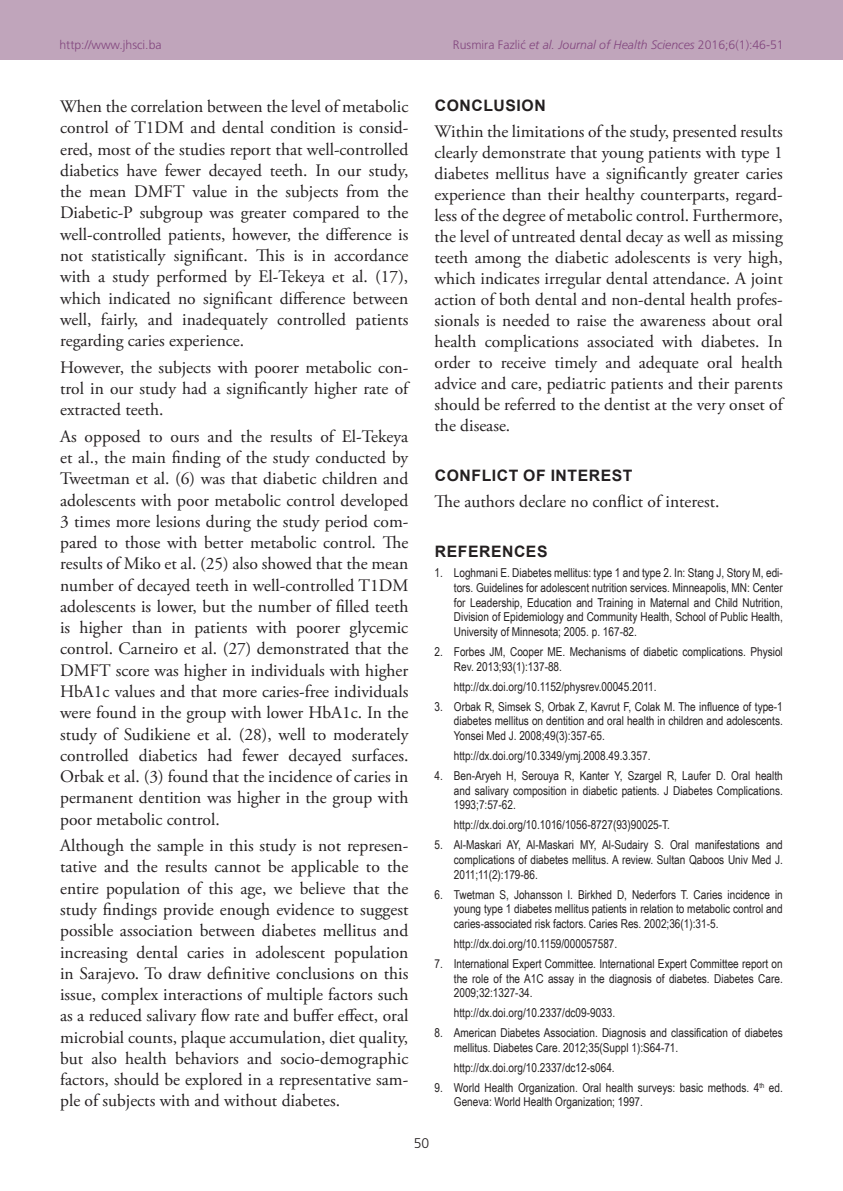
<style>
.page{position:relative;width:843px;height:1191px;background:#fff}
.page>*{position:absolute;margin:0;border:0;box-sizing:border-box;transform-origin:0 0}
.TX{font:17.5px/21.3px "Adobe Garamond Pro";color:#231f20;text-align:justify}
.TX-2{font:700 15.75px "Arial";letter-spacing:.035em;color:#231f20}
.t1{font:300 14px "Frutiger CE";color:#231f20}
.REF{font:12.25px/14.7px "Arial Narrow";color:#231f20;text-align:justify}
.t2{font:300 12.25px "Frutiger CE";color:#82467e}
.s1{font-style:italic}
</style>
<div class="page">
<div style="left:0;top:0;width:843px;height:60px;background:#c0a5bb"></div>
<p class="t2" style="left:60px;top:37px;width:104px">http://www.jhsci.ba</p>
<p class="t2" style="left:453px;top:37px;width:332px">Rusmira Fazlić <span class="s1">et al. Journal of Health Sciences</span> 2016;6(1):46-51</p>
<p class="TX" style="left:60px;top:96px;width:350px">When the correlation between the level of metabolic control of T1DM and dental condition is consid&shy;ered, most of the studies report that well-controlled diabetics have fewer decayed teeth. In our study, the mean DMFT value in the subjects from the Diabetic-P subgroup was greater compared to the well-controlled patients, however, the difference is not statistically significant. This is in accordance with a study performed by El-Tekeya et al. (17), which indicated no significant difference between well, fairly, and inadequately controlled patients regarding caries experience.</p>
<p class="TX" style="left:60px;top:357px;width:350px">However, the subjects with poorer metabolic con&shy;trol in our study had a significantly higher rate of extracted teeth.</p>
<p class="TX" style="left:60px;top:426px;width:350px">As opposed to ours and the results of El-Tekeya et al., the main finding of the study conducted by Tweetman et al. (6) was that diabetic children and adolescents with poor metabolic control developed 3 times more lesions during the study period com&shy;pared to those with better metabolic control. The results of Miko et al. (25) also showed that the mean number of decayed teeth in well-controlled T1DM adolescents is lower, but the number of filled teeth is higher than in patients with poorer glycemic control. Carneiro et al. (27) demonstrated that the DMFT score was higher in individuals with higher HbA1c values and that more caries-free individuals were found in the group with lower HbA1c. In the study of Sudikiene et al. (28), well to moderately controlled diabetics had fewer decayed surfaces.<br>Orbak et al. (3) found that the incidence of caries in permanent dentition was higher in the group with poor metabolic control.</p>
<p class="TX" style="left:60px;top:835px;width:350px">Although the sample in this study is not represen&shy;tative and the results cannot be applicable to the entire population of this age, we believe that the study findings provide enough evidence to suggest possible association between diabetes mellitus and increasing dental caries in adolescent population in Sarajevo. To draw definitive conclusions on this issue, complex interactions of multiple factors such as a reduced salivary flow rate and buffer effect, oral microbial counts, plaque accumulation, diet quality, but also health behaviors and socio-demographic factors, should be explored in a representative sam&shy;ple of subjects with and without diabetes.</p>
<p class="TX-2" style="left:435px;top:94px;width:112px">CONCLUSION</p>
<p class="TX" style="left:435px;top:122px;width:350px">Within the limitations of the study, presented results clearly demonstrate that young patients with type 1 diabetes mellitus have a significantly greater caries experience than their healthy counterparts, regard&shy;less of the degree of metabolic control. Furthermore, the level of untreated dental decay as well as missing teeth among the diabetic adolescents is very high, which indicates irregular dental attendance. A joint action of both dental and non-dental health profes&shy;sionals is needed to raise the awareness about oral health complications associated with diabetes. In order to receive timely and adequate oral health advice and care, pediatric patients and their parents should be referred to the dentist at the very onset of the disease.</p>
<h1 class="TX-2" style="left:435px;top:464px;width:199px">CONFLICT OF INTEREST</h1>
<p class="TX" style="left:435px;top:492px;width:286px">The authors declare no conflict of interest.</p>
<h1 class="TX-2" style="left:435px;top:540px;width:114px">REFERENCES</h1>
<p class="REF" style="left:454px;top:565px;width:330px;text-indent:-19px">1. Loghmani E. Diabetes mellitus: type 1 and type 2. In: Stang J, Story M, edi&shy;tors. Guidelines for adolescent nutrition services. Minneapolis, MN: Center for Leadership, Education and Training in Maternal and Child Nutrition, Division of Epidemiology and Community Health, School of Public Health, University of Minnesota; 2005. p. 167-82.</p>
<p class="REF" style="left:454px;top:644px;width:330px;text-indent:-19px">2. Forbes JM, Cooper ME. Mechanisms of diabetic complications. Physiol<br>Rev. 2013;93(1):137-88.</p>
<p class="REF" style="left:454px;top:678px;width:204px">http://dx.doi.org/10.1152/physrev.00045.2011.</p>
<p class="REF" style="left:454px;top:698px;width:330px;text-indent:-19px">3. Orbak R, Simsek S, Orbak Z, Kavrut F, Colak M. The influence of type-1 diabetes mellitus on dentition and oral health in children and adolescents.<br>Yonsei Med J. 2008;49(3):357-65.</p>
<p class="REF" style="left:454px;top:748px;width:198px">http://dx.doi.org/10.3349/ymj.2008.49.3.357.</p>
<p class="REF" style="left:454px;top:768px;width:330px;text-indent:-19px">4. Ben-Aryeh H, Serouya R, Kanter Y, Szargel R, Laufer D. Oral health and salivary composition in diabetic patients. J Diabetes Complications.<br>1993;7:57-62.</p>
<p class="REF" style="left:454px;top:817px;width:218px">http://dx.doi.org/10.1016/1056-8727(93)90025-T.</p>
<p class="REF" style="left:454px;top:837px;width:330px;text-indent:-19px">5. Al-Maskari AY, Al-Maskari MY, Al-Sudairy S. Oral manifestations and complications of diabetes mellitus. A review. Sultan Qaboos Univ Med J.<br>2011;11(2):179-86.</p>
<p class="REF" style="left:454px;top:886px;width:330px;text-indent:-19px">6. Twetman S, Johansson I. Birkhed D, Nederfors T. Caries incidence in young type 1 diabetes mellitus patients in relation to metabolic control and caries-associated risk factors. Caries Res. 2002;36(1):31-5.</p>
<p class="REF" style="left:454px;top:936px;width:165px">http://dx.doi.org/10.1159/000057587.</p>
<p class="REF" style="left:454px;top:955px;width:330px;text-indent:-19px">7. International Expert Committee. International Expert Committee report on the role of the A1C assay in the diagnosis of diabetes. Diabetes Care.<br>2009;32:1327-34.</p>
<p class="REF" style="left:454px;top:1005px;width:163px">http://dx.doi.org/10.2337/dc09-9033.</p>
<p class="REF" style="left:454px;top:1025px;width:330px;text-indent:-19px">8. American Diabetes Association. Diagnosis and classification of diabetes mellitus. Diabetes Care. 2012;35(Suppl 1):S64-71.</p>
<p class="REF" style="left:454px;top:1059px;width:162px">http://dx.doi.org/10.2337/dc12-s064.</p>
<p class="REF" style="left:454px;top:1079px;width:330px;text-indent:-19px">9. World Health Organization. Oral health surveys: basic methods. 4<sup>th</sup> ed.<br>Geneva: World Health Organization; 1997.</p>
<p class="t1" style="left:414px;top:1134px;width:17px">50</p>
</div>
